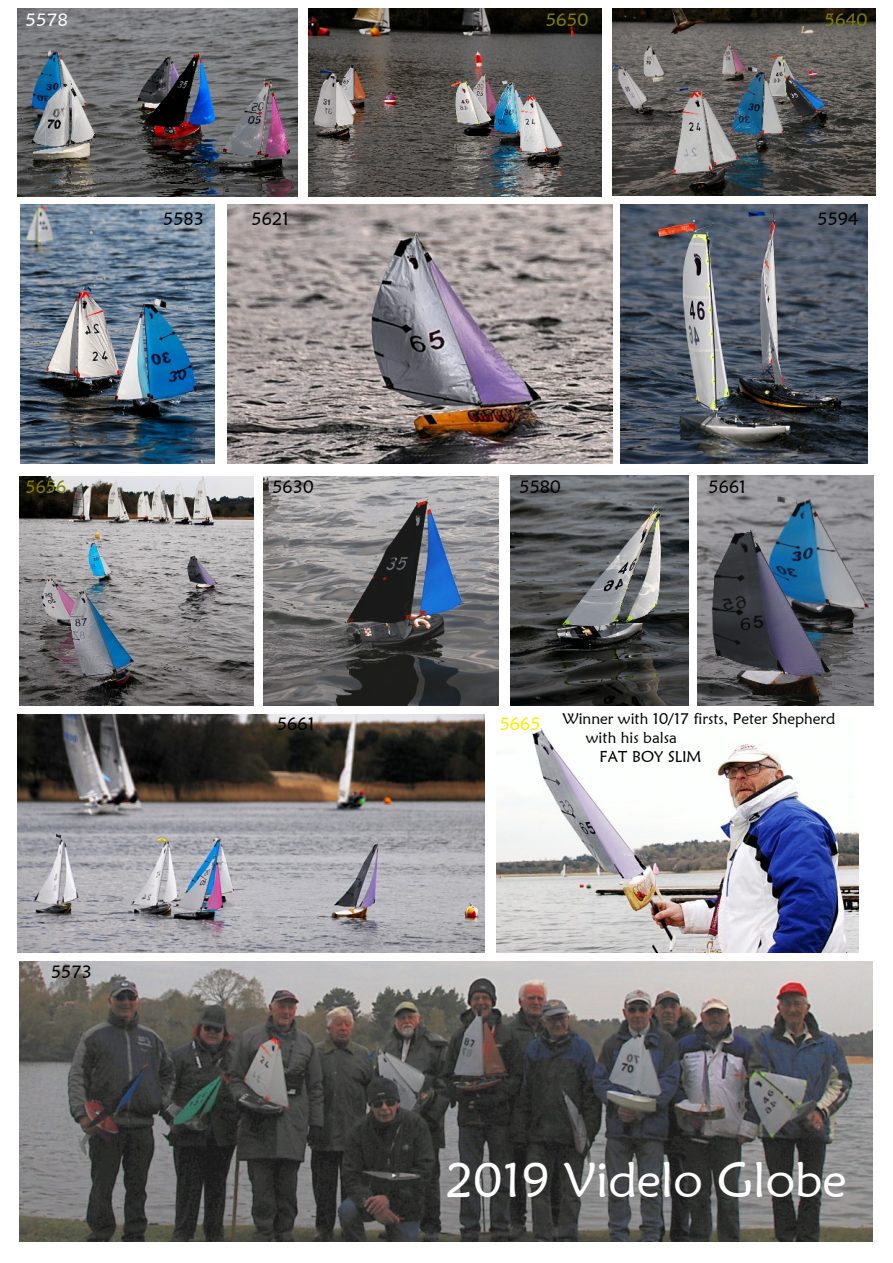
<style>
.page{position:relative;width:893px;height:1263px;background:#fff}
.page>*{position:absolute;margin:0;border:0;box-sizing:border-box;transform-origin:0 0}
.t1{font:48.9px "Maiandra GD";color:#fff}
.t2{font:18px "Maiandra GD";color:#000}
.t3{font:18px "Maiandra GD";color:#808000;scale:1.04 1}
.t4{font:18px "Maiandra GD";color:#fff;scale:1.04 1}
.t5{font:18px "Maiandra GD";color:#808000}
.t6{font:18px "Maiandra GD";color:#ffed00}
.t7{font:15.6px "Maiandra GD";color:#000}
</style>
<div class="page">
<img style="left:19px;top:961px;width:853px;height:281px">
<img style="left:17px;top:9px;width:281px;height:187px">
<img style="left:20px;top:204px;width:195px;height:260px">
<img style="left:309px;top:8px;width:292px;height:188px">
<img style="left:612px;top:9px;width:264px;height:186px">
<img style="left:228px;top:204px;width:384px;height:260px">
<img style="left:621px;top:204px;width:246px;height:260px">
<img style="left:497px;top:728px;width:361px;height:224px">
<img style="left:19px;top:476px;width:234px;height:230px">
<img style="left:264px;top:476px;width:234px;height:230px">
<img style="left:510px;top:476px;width:179px;height:230px">
<img style="left:697px;top:476px;width:176px;height:230px">
<img style="left:17px;top:714px;width:468px;height:238px">
<p class="t4" style="left:26px;top:12px;width:42px">5578</p>
<p class="t3" style="left:546px;top:12px;width:43px">5650</p>
<p class="t3" style="left:825px;top:12px;width:43px">5640</p>
<p class="t2" style="left:163px;top:212px;width:42px">5583</p>
<p class="t2" style="left:252px;top:212px;width:39px">5621</p>
<p class="t2" style="left:817px;top:212px;width:42px">5594</p>
<p class="t5" style="left:26px;top:480px;width:42px">5656</p>
<p class="t2" style="left:272px;top:480px;width:43px">5630</p>
<p class="t2" style="left:519px;top:480px;width:43px">5580</p>
<p class="t2" style="left:709px;top:480px;width:39px">5661</p>
<p class="t2" style="left:51px;top:964px;width:42px">5573</p>
<p class="t2" style="left:277px;top:716px;width:39px">5661</p>
<p class="t6" style="left:500px;top:716px;width:42px">5665</p>
<p class="t7" style="left:563px;top:713px;width:274px">Winner with 10/17 firsts, Peter Shepherd</p>
<p class="t7" style="left:586px;top:731px;width:93px">with his balsa</p>
<p class="t7" style="left:599px;top:750px;width:103px">FAT BOY SLIM</p>
<h1 class="t1" style="left:446px;top:1160px;width:402px">2019 Videlo Globe</h1>
</div>
